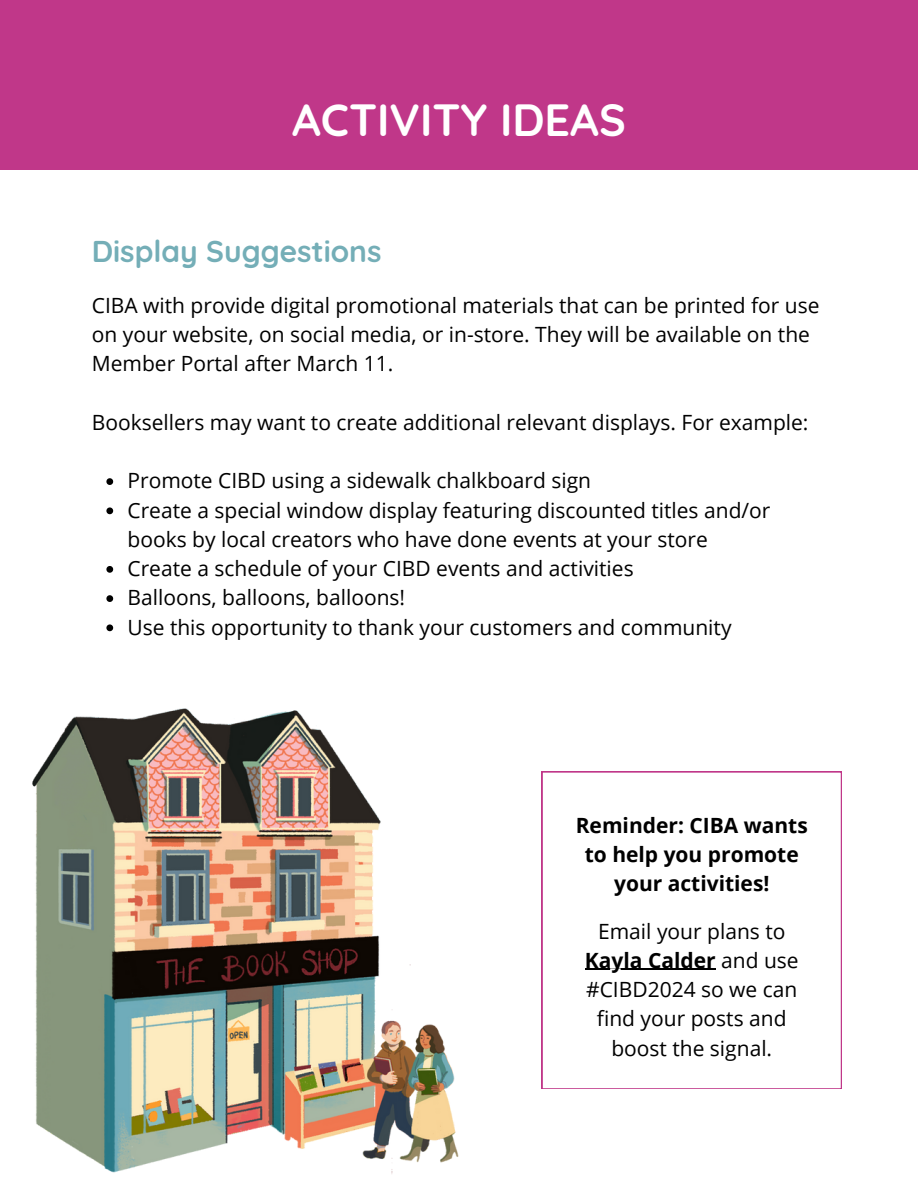
<style>
.page{position:relative;width:918px;height:1188px;background:#fff}
.page>*{position:absolute;margin:0;border:0;box-sizing:border-box;transform-origin:0 0}
.t1{font:700 45px "Quicksand";color:#fff}
.t2{font:700 30px "Quicksand";color:#74aeb7}
.t3{font:21px/29.2px "Open Sans";color:#000}
.t4{font:700 21px/29.2px "Open Sans";color:#000;text-align:center}
.s1{font-weight:700}
</style>
<div class="page">
<img style="left:32px;top:708px;width:427px;height:466px">
<svg style="left:542px;top:772px;width:300px;height:317px"></svg>
<svg style="left:106px;top:478px;width:7px;height:7px"></svg>
<svg style="left:106px;top:507px;width:7px;height:7px"></svg>
<svg style="left:106px;top:566px;width:7px;height:7px"></svg>
<svg style="left:106px;top:595px;width:7px;height:7px"></svg>
<svg style="left:106px;top:624px;width:7px;height:7px"></svg>
<hr style="left:585px;top:969px;width:131px;height:1px;background:#000">
<div style="left:0;top:0;width:918px;height:170px;background:#c03789"></div>
<h1 class="t1" style="left:292px;top:91px;width:335px">ACTIVITY IDEAS</h1>
<h2 class="t2" style="left:92px;top:232px;width:291px">Display Suggestions</h2>
<p class="t3" style="left:92px;top:290px;width:729px">CIBA with provide digital promotional materials that can be printed for use on your website, on social media, or in-store. They will be available on the<br>Member Portal after March 11.</p>
<p class="t3" style="left:92px;top:407px;width:718px">Booksellers may want to create additional relevant displays. For example:</p>
<p class="t3" style="left:127px;top:466px;width:644px">Promote CIBD using a sidewalk chalkboard sign<br>Create a special window display featuring discounted titles and/or books by local creators who have done events at your store Create a schedule of your CIBD events and activities<br>Balloons, balloons, balloons!<br>Use this opportunity to thank your customers and community</p>
<p class="t4" style="left:576px;top:810px;width:234px">Reminder: CIBA wants to help you promote your activities!</p>
<p class="t3" style="left:585px;top:916px;width:215px;text-align:center">Email your plans to<br><span class="s1">Kayla Calder</span> and use #CIBD2024 so we can find your posts and boost the signal.</p>
</div>
